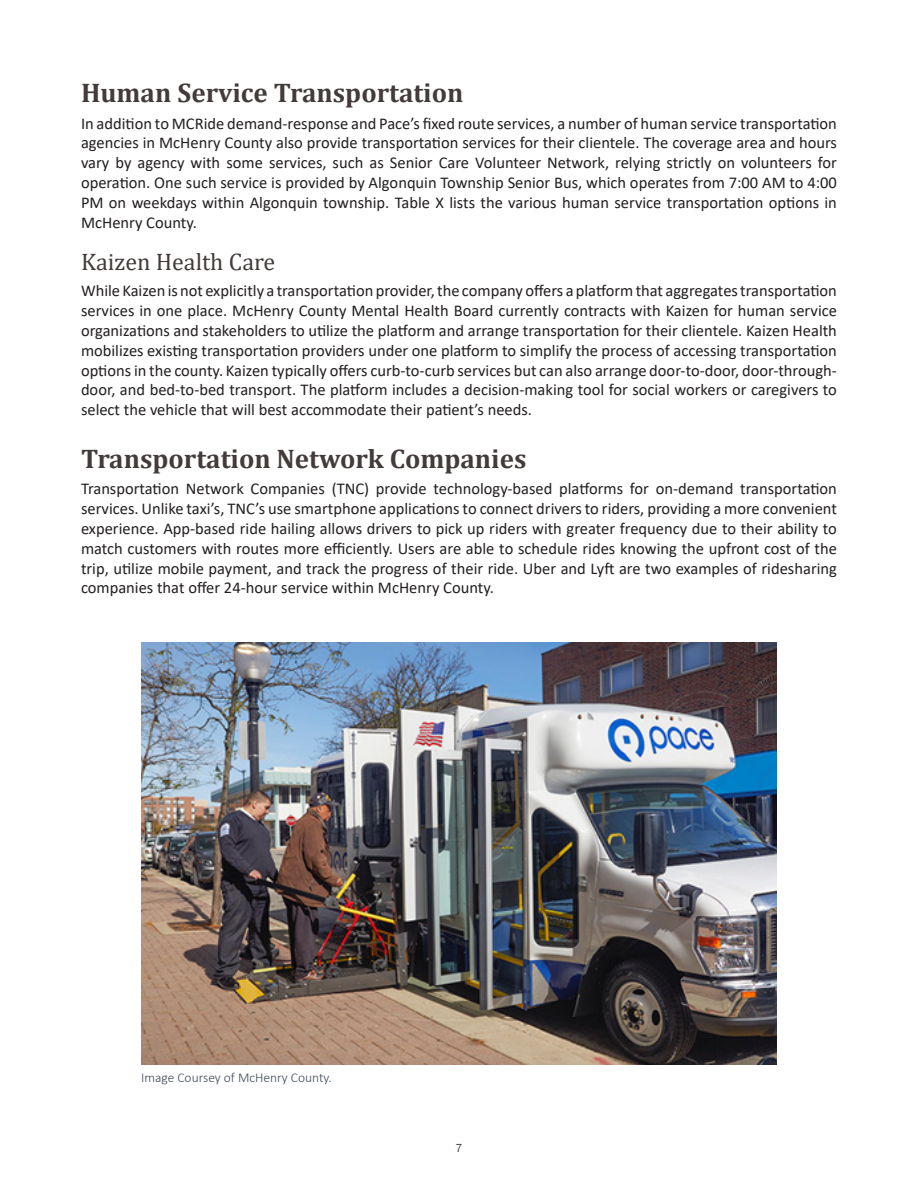
<style>
.page{position:relative;width:918px;height:1188px;background:#fff}
.page>*{position:absolute;margin:0;border:0;box-sizing:border-box;transform-origin:0 0}
.Heading_2{font:700 27px "Cambria";color:#433b39}
.Heading_3{font:24px "Cambria";color:#433b39}
.t1{font:16.5px/19.8px "Calibri";color:#231f20;text-align:justify}
.Notes{font:300 13.5px "Calibri";color:#3e495a}
.t2{font:12px "Franklin Gothic";color:#433b39}
</style>
<div class="page">
<img style="left:142px;top:642px;width:635px;height:423px">
<p class="Heading_2" style="left:81px;top:74px;width:384px">Human Service Transportation</p>
<p class="t1" style="left:81px;top:113px;width:758px">In addition to MCRide demand-response and Pace’s fixed route services, a number of human service transportation agencies in McHenry County also provide transportation services for their clientele. The coverage area and hours vary by agency with some services, such as Senior Care Volunteer Network, relying strictly on volunteers for operation. One such service is provided by Algonquin Township Senior Bus, which operates from 7:00 AM to 4:00<br>PM on weekdays within Algonquin township. Table X lists the various human service transportation options in McHenry County.</p>
<p class="Heading_3" style="left:81px;top:248px;width:196px">Kaizen Health Care</p>
<p class="t1" style="left:81px;top:281px;width:757px">While Kaizen is not explicitly a transportation provider, the company offers a platform that aggregates transportation services in one place. McHenry County Mental Health Board currently contracts with Kaizen for human service organizations and stakeholders to utilize the platform and arrange transportation for their clientele. Kaizen Health mobilizes existing transportation providers under one platform to simplify the process of accessing transportation options in the county. Kaizen typically offers curb-to-curb services but can also arrange door-to-door, door-through&shy;door, and bed-to-bed transport. The platform includes a decision-making tool for social workers or caregivers to select the vehicle that will best accommodate their patient’s needs.</p>
<p class="Heading_2" style="left:81px;top:440px;width:447px">Transportation Network Companies</p>
<p class="t1" style="left:81px;top:479px;width:758px">Transportation Network Companies (TNC) provide technology-based platforms for on-demand transportation services. Unlike taxi’s, TNC’s use smartphone applications to connect drivers to riders, providing a more convenient experience. App-based ride hailing allows drivers to pick up riders with greater frequency due to their ability to match customers with routes more efficiently. Users are able to schedule rides knowing the upfront cost of the trip, utilize mobile payment, and track the progress of their ride. Uber and Lyft are two examples of ridesharing companies that offer 24-hour service within McHenry County.</p>
<p class="Notes" style="left:141px;top:1069px;width:192px">Image Coursey of McHenry County.</p>
<p class="t2" style="left:455px;top:1140px;width:9px">7</p>
</div>
